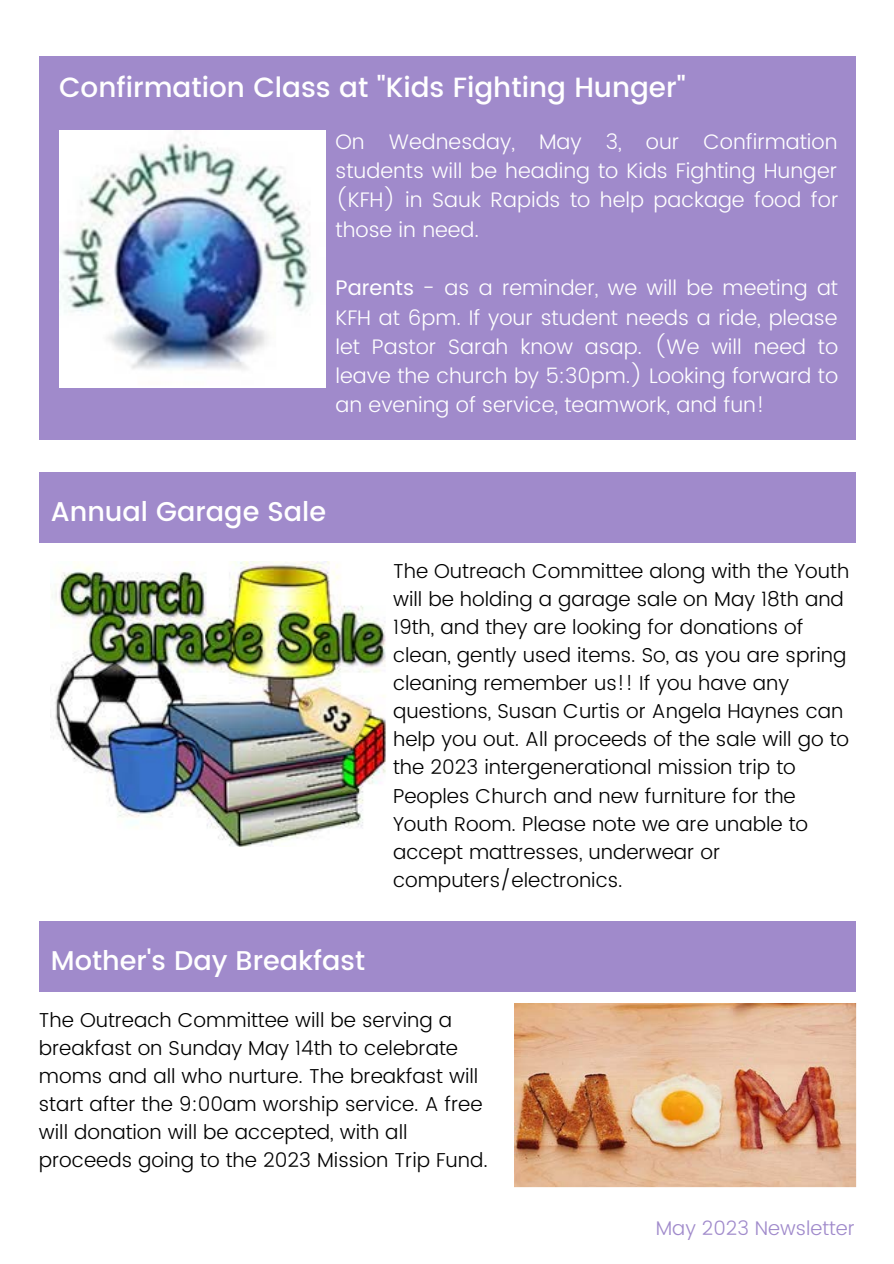
<style>
.page{position:relative;width:894px;height:1264px;background:#fff}
.page>*{position:absolute;margin:0;border:0;box-sizing:border-box;transform-origin:0 0}
.t1{font:500 27.75px "Poppins";color:#fff}
.t2{font:500 27.15px "Poppins";color:#fff}
.t3{font:300 21px/29.2px "Poppins";color:#fff;text-align:justify}
.t4{font:300 20.1px/28px "Poppins";color:#000}
.t5{font:300 19.8px "Poppins";color:#a08acb}
.s1{font-weight:400}
</style>
<div class="page">
<div style="left:39px;top:472px;width:816px;height:71px;background:#a08acb"></div>
<div style="left:39px;top:921px;width:816px;height:71px;background:#a08acb"></div>
<img style="left:51px;top:561px;width:335px;height:285px">
<img style="left:514px;top:1003px;width:342px;height:184px">
<div style="left:39px;top:57px;width:816px;height:383px;background:#a08acb"></div>
<img style="left:59px;top:131px;width:266px;height:256px">
<p class="t1" style="left:59px;top:71px;width:628px">Confirmation Class at "Kids Fighting Hunger"</p>
<p class="t3" style="left:335px;top:127px;width:504px">On Wednesday, May 3, our Confirmation students will be heading to Kids Fighting Hunger (KFH) in Sauk Rapids to help package food for those in need.</p>
<p class="t3" style="left:335px;top:273px;width:504px"><span class="s1">Parents</span> - as a reminder, we will be meeting at KFH at 6pm. If your student needs a ride, please let Pastor Sarah know asap. (We will need to leave the church by 5:30pm.) Looking forward to an evening of service, teamwork, and fun!</p>
<p class="t2" style="left:51px;top:495px;width:277px">Annual Garage Sale</p>
<p class="t4" style="left:393px;top:557px;width:457px">The Outreach Committee along with the Youth will be holding a garage sale on May 18th and 19th, and they are looking for donations of clean, gently used items. So, as you are spring cleaning remember us!! If you have any questions, Susan Curtis or Angela Haynes can help you out. All proceeds of the sale will go to the 2023 intergenerational mission trip to Peoples Church and new furniture for the Youth Room. Please note we are unable to accept mattresses, underwear or computers/electronics.</p>
<p class="t2" style="left:51px;top:944px;width:315px">Mother's Day Breakfast</p>
<p class="t4" style="left:39px;top:1005px;width:450px">The Outreach Committee will be serving a breakfast on Sunday May 14th to celebrate moms and all who nurture. The breakfast will start after the 9:00am worship service. A free will donation will be accepted, with all proceeds going to the 2023 Mission Trip Fund.</p>
<p class="t5" style="left:655px;top:1216px;width:200px">May 2023 Newsletter</p>
</div>
